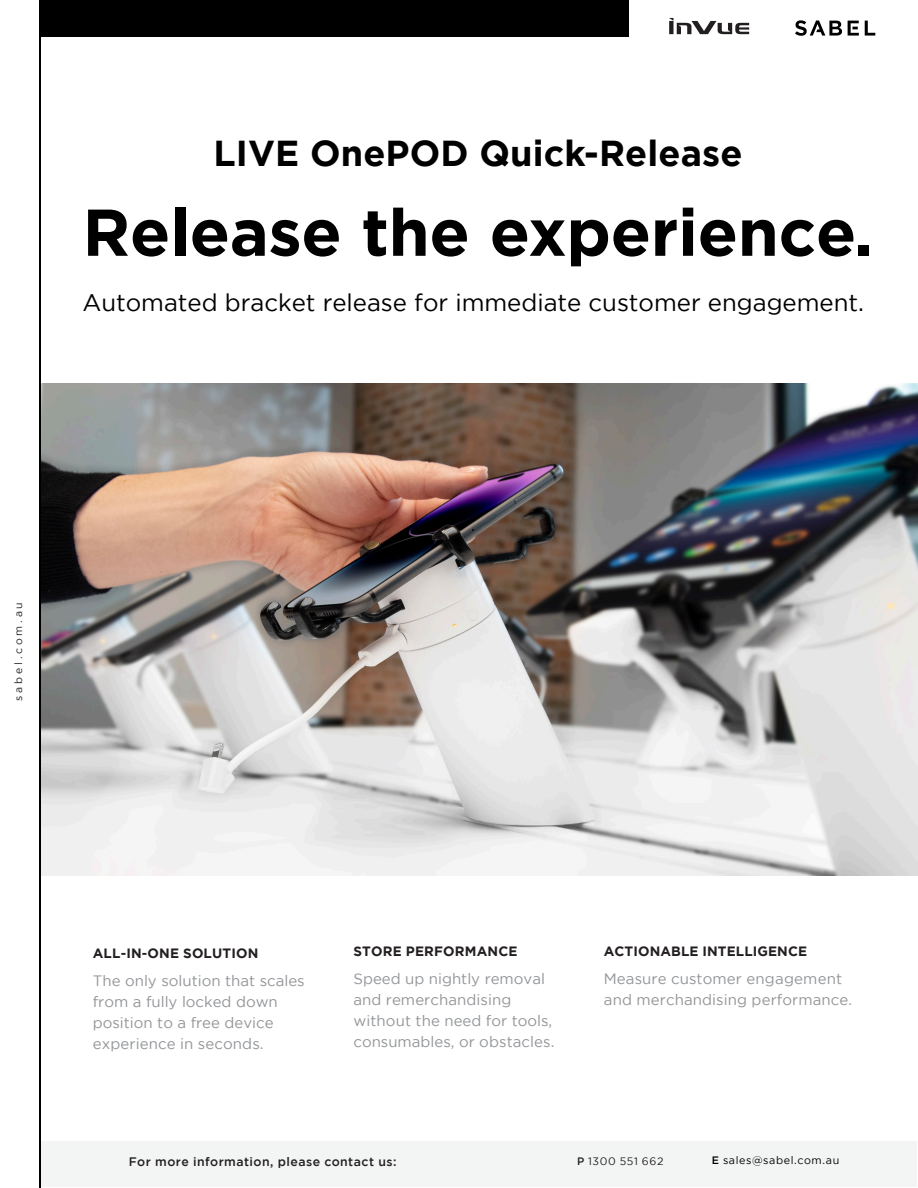
<style>
.page{position:relative;width:918px;height:1188px;background:#fff}
.page>*{position:absolute;margin:0;border:0;box-sizing:border-box;transform-origin:0 0}
.Subheading{font:700 66px "Gotham";letter-spacing:-.005em;color:#000}
.Subheading-2{font:700 36px "Gotham";letter-spacing:.005em;color:#000}
.Subheading-3{font:24px "Gotham";color:#000}
.t1{font:15px/21px "Gotham";letter-spacing:.005em;color:#939598}
.t2{font:700 13.5px "Gotham";letter-spacing:.015em;color:#231f20}
.t3{font:500 12.3px "Gotham";letter-spacing:.04em;color:#231f20}
.t4{font:10.8px "Gotham";letter-spacing:.055em;color:#000}
.t5{font:10.8px "Gotham";letter-spacing:.055em;color:#231f20}
.t6{font:10.5px "Gotham";letter-spacing:.265em;color:#231f20}
.s1{font-weight:500}
</style>
<div class="page">
<div style="left:40px;top:1141px;width:877px;height:45px;background:#f3f5f4"></div>
<img style="left:41px;top:384px;width:877px;height:491px">
<svg style="left:669px;top:18px;width:80px;height:16px"></svg>
<div style="left:40px;top:0;width:589px;height:36px;background:#000"></div>
<svg style="left:795px;top:20px;width:47px;height:16px"></svg>
<svg style="left:848px;top:21px;width:11px;height:15px"></svg>
<svg style="left:865px;top:21px;width:10px;height:15px"></svg>
<hr style="left:39px;top:0;width:1px;height:1188px;background:#000">
<p class="Subheading-2" style="left:213px;top:132px;width:531px">LIVE OnePOD Quick-Release</p>
<p class="Subheading" style="left:83px;top:194px;width:792px">Release the experience.</p>
<p class="Subheading-3" style="left:82px;top:289px;width:783px">Automated bracket release for immediate customer engagement.</p>
<p class="t6" style="left:13px;top:674px;width:73px;rotate:-90deg">e .com.au</p>
<p class="t6" style="left:13px;top:701px;width:40px;rotate:-90deg">sab l</p>
<p class="t2" style="left:93px;top:945px;width:167px">ALL-IN-ONE SOLUTION</p>
<p class="t1" style="left:93px;top:969px;width:213px">The only solution that scales from a fully locked down position to a free device experience in seconds.</p>
<p class="t2" style="left:353px;top:944px;width:166px">STORE PERFORMANCE</p>
<p class="t1" style="left:353px;top:968px;width:203px">Speed up nightly removal and remerchandising without the need for tools, consumables, or obstacles.</p>
<p class="t2" style="left:604px;top:944px;width:205px">ACTIONABLE INTELLIGENCE</p>
<p class="t1" style="left:604px;top:968px;width:250px">Measure customer engagement and merchandising performance.</p>
<p class="t3" style="left:129px;top:1154px;width:269px">For more information, please contact us:</p>
<p class="t5" style="left:577px;top:1155px;width:88px"><span class="s1">P</span> 1300 551 662</p>
<p class="t4" style="left:712px;top:1155px;width:129px"><span class="s1">E</span> sales@sabel.com.au</p>
</div>
